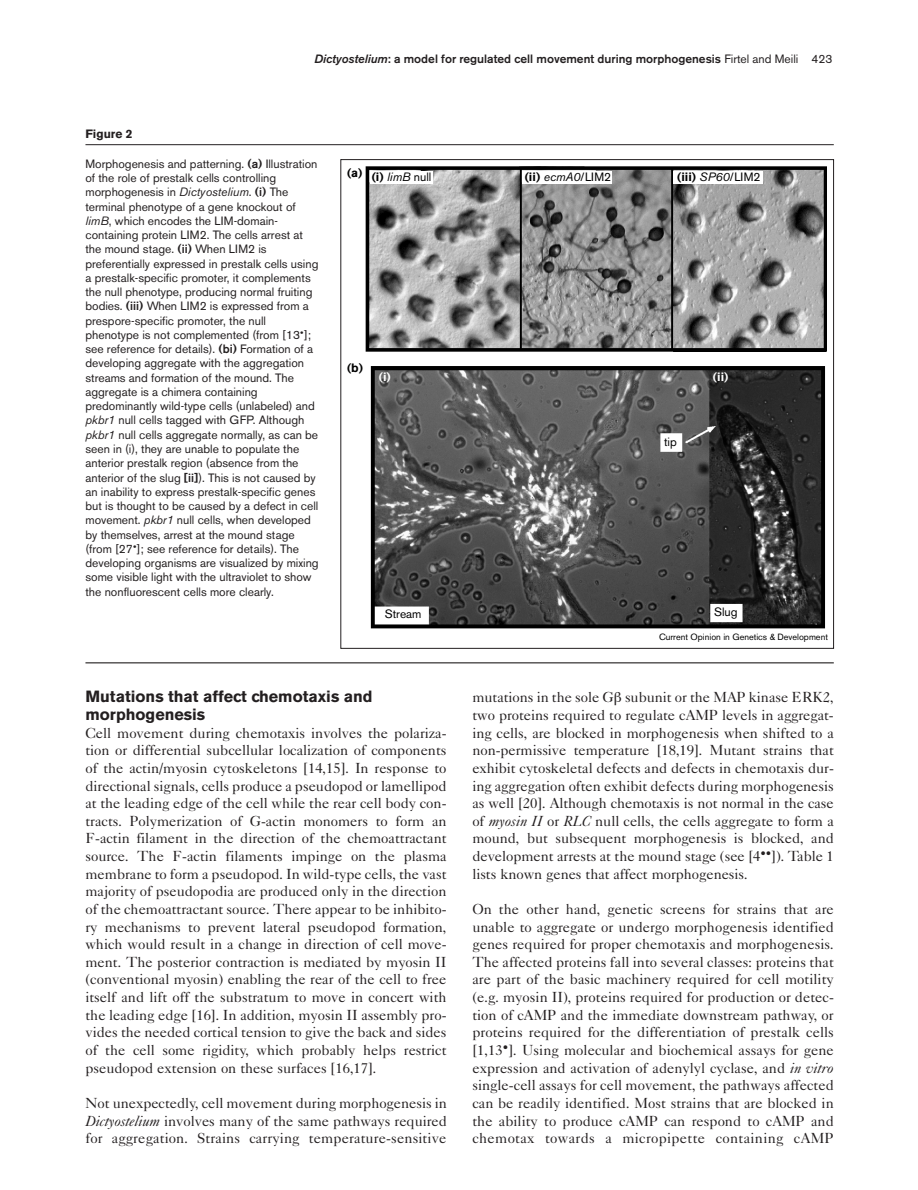
<style>
.page{position:relative;width:918px;height:1190px;background:#fff}
.page>*{position:absolute;margin:0;border:0;box-sizing:border-box;transform-origin:0 0}
.t1{font:700 16.2px/17.5px "Akzidenz Grotesk BE";color:#231f20}
.t2{font:14.7px/17.5px "Caslon Five Forty";color:#231f20;text-align:justify}
.t3{font:12px/14.2px "Akzidenz Grotesk BE";color:#231f20}
.t4{font:500 12px "Akzidenz Grotesk BE";color:#231f20}
.t5{font:italic 12px "Akzidenz Grotesk BE";color:#000}
.t6{font:700 12px "Akzidenz Grotesk BE";color:#000}
.t7{font:12px "Akzidenz Grotesk BE";color:#000}
.t8{font:700 12px "Akzidenz Grotesk BE";color:#231f20}
.t9{font:700 12px "Akzidenz Grotesk BE";color:#fff}
.t10{font:9px "Akzidenz Grotesk BE";color:#000}
.s1{font-style:italic}
.s2{font-weight:400}
.s3{font-weight:500}
.s4{font-weight:700;font-style:normal}
.s5{font-style:normal}
.s6{font-weight:400;font-style:italic}
</style>
<div class="page">
<hr style="left:85px;top:144px;width:749px;height:1px;background:#231f20">
<hr style="left:85px;top:662px;width:749px;height:1px;background:#231f20">
<img style="left:366px;top:167px;width:461px;height:462px">
<div style="left:370px;top:171px;width:63px;height:13px;background:#fff"></div>
<div style="left:522px;top:171px;width:90px;height:13px;background:#fff"></div>
<div style="left:674px;top:171px;width:89px;height:13px;background:#fff"></div>
<p class="t4" style="left:315px;top:55px;width:519px"><span class="s1">Dictyostelium</span>: a model for regulated cell movement during morphogenesis <span class="s2">Firtel and Meili 423</span></p>
<p class="t8" style="left:85px;top:130px;width:48px">Figure 2</p>
<p class="t3" style="left:85px;top:158px;width:235px">Morphogenesis and patterning. <span class="s3">(a)</span> Illustration of the role of prestalk cells controlling morphogenesis in <span class="s1">Dictyostelium</span>. <span class="s3">(i)</span> The terminal phenotype of a gene knockout of <span class="s1">limB</span>, which encodes the LIM-domain&shy;containing protein LIM2. The cells arrest at the mound stage. <span class="s3">(ii)</span> When LIM2 is preferentially expressed in prestalk cells using a prestalk-specific promoter, it complements the null phenotype, producing normal fruiting bodies. <span class="s3">(iii)</span> When LIM2 is expressed from a prespore-specific promoter, the null phenotype is not complemented (from [13•]; see reference for details). <span class="s3">(bi)</span> Formation of a developing aggregate with the aggregation streams and formation of the mound. The aggregate is a chimera containing predominantly wild-type cells (unlabeled) and <span class="s1">pkbr1</span> null cells tagged with GFP. Although <span class="s1">pkbr1</span> null cells aggregate normally, as can be seen in (i), they are unable to populate the anterior prestalk region (absence from the anterior of the slug <span class="s3">[ii]</span>). This is not caused by an inability to express prestalk-specific genes but is thought to be caused by a defect in cell movement. <span class="s1">pkbr1</span> null cells, when developed by themselves, arrest at the mound stage (from [27•]; see reference for details). The developing organisms are visualized by mixing some visible light with the ultraviolet to show the nonfluorescent cells more clearly.</p>
<p class="t6" style="left:347px;top:168px;width:17px">(a)</p>
<p class="t6" style="left:347px;top:363px;width:17px">(b)</p>
<p class="t5" style="left:372px;top:172px;width:61px"><span class="s4">(i)</span> limB <span class="s5">null</span></p>
<p class="t5" style="left:525px;top:173px;width:88px"><span class="s4">(ii)</span> ecmA0<span class="s5">/LIM2</span></p>
<p class="t6" style="left:677px;top:173px;width:85px">(iii) <span class="s6">SP60</span><span class="s2">/LIM2</span></p>
<p class="t9" style="left:379px;top:373px;width:13px">(i)</p>
<p class="t9" style="left:713px;top:373px;width:17px">(ii)</p>
<p class="t7" style="left:664px;top:438px;width:14px">tip</p>
<p class="t7" style="left:385px;top:609px;width:38px">Stream</p>
<p class="t7" style="left:714px;top:608px;width:25px">Slug</p>
<p class="t10" style="left:659px;top:633px;width:170px">Current Opinion in Genetics &amp; Development</p>
<p class="t1" style="left:85px;top:689px;width:289px">Mutations that affect chemotaxis and morphogenesis</p>
<p class="t2" style="left:85px;top:725px;width:363px">Cell movement during chemotaxis involves the polariza&shy;tion or differential subcellular localization of components of the actin/myosin cytoskeletons [14,15]. In response to directional signals, cells produce a pseudopod or lamellipod at the leading edge of the cell while the rear cell body con&shy;tracts. Polymerization of G-actin monomers to form an F-actin filament in the direction of the chemoattractant source. The F-actin filaments impinge on the plasma membrane to form a pseudopod. In wild-type cells, the vast majority of pseudopodia are produced only in the direction of the chemoattractant source. There appear to be inhibito&shy;ry mechanisms to prevent lateral pseudopod formation, which would result in a change in direction of cell move&shy;ment. The posterior contraction is mediated by myosin II (conventional myosin) enabling the rear of the cell to free itself and lift off the substratum to move in concert with the leading edge [16]. In addition, myosin II assembly pro&shy;vides the needed cortical tension to give the back and sides of the cell some rigidity, which probably helps restrict pseudopod extension on these surfaces [16,17].</p>
<p class="t2" style="left:85px;top:1095px;width:363px">Not unexpectedly, cell movement during morphogenesis in <span class="s1">Dictyostelium</span> involves many of the same pathways required for aggregation. Strains carrying temperature-sensitive</p>
<p class="t2" style="left:472px;top:690px;width:363px">mutations in the sole G subunit or the MAP kinase ERK2, two proteins required to regulate cAMP levels in aggregat&shy;ing cells, are blocked in morphogenesis when shifted to a non-permissive temperature [18,19]. Mutant strains that exhibit cytoskeletal defects and defects in chemotaxis dur&shy;ing aggregation often exhibit defects during morphogenesis as well [20]. Although chemotaxis is not normal in the case of <span class="s1">myosin II</span> or <span class="s1">RLC</span> null cells, the cells aggregate to form a mound, but subsequent morphogenesis is blocked, and development arrests at the mound stage (see [4<sup>••</sup>]). Table 1 lists known genes that affect morphogenesis.</p>
<p class="t2" style="left:472px;top:901px;width:363px">On the other hand, genetic screens for strains that are unable to aggregate or undergo morphogenesis identified genes required for proper chemotaxis and morphogenesis.<br>The affected proteins fall into several classes: proteins that are part of the basic machinery required for cell motility (e.g. myosin II), proteins required for production or detec&shy;tion of cAMP and the immediate downstream pathway, or proteins required for the differentiation of prestalk cells [1,13<sup>•</sup>]. Using molecular and biochemical assays for gene expression and activation of adenylyl cyclase, and <span class="s1">in vitro </span>single-cell assays for cell movement, the pathways affected can be readily identified. Most strains that are blocked in the ability to produce cAMP can respond to cAMP and chemotax towards a micropipette containing cAMP</p>
</div>
